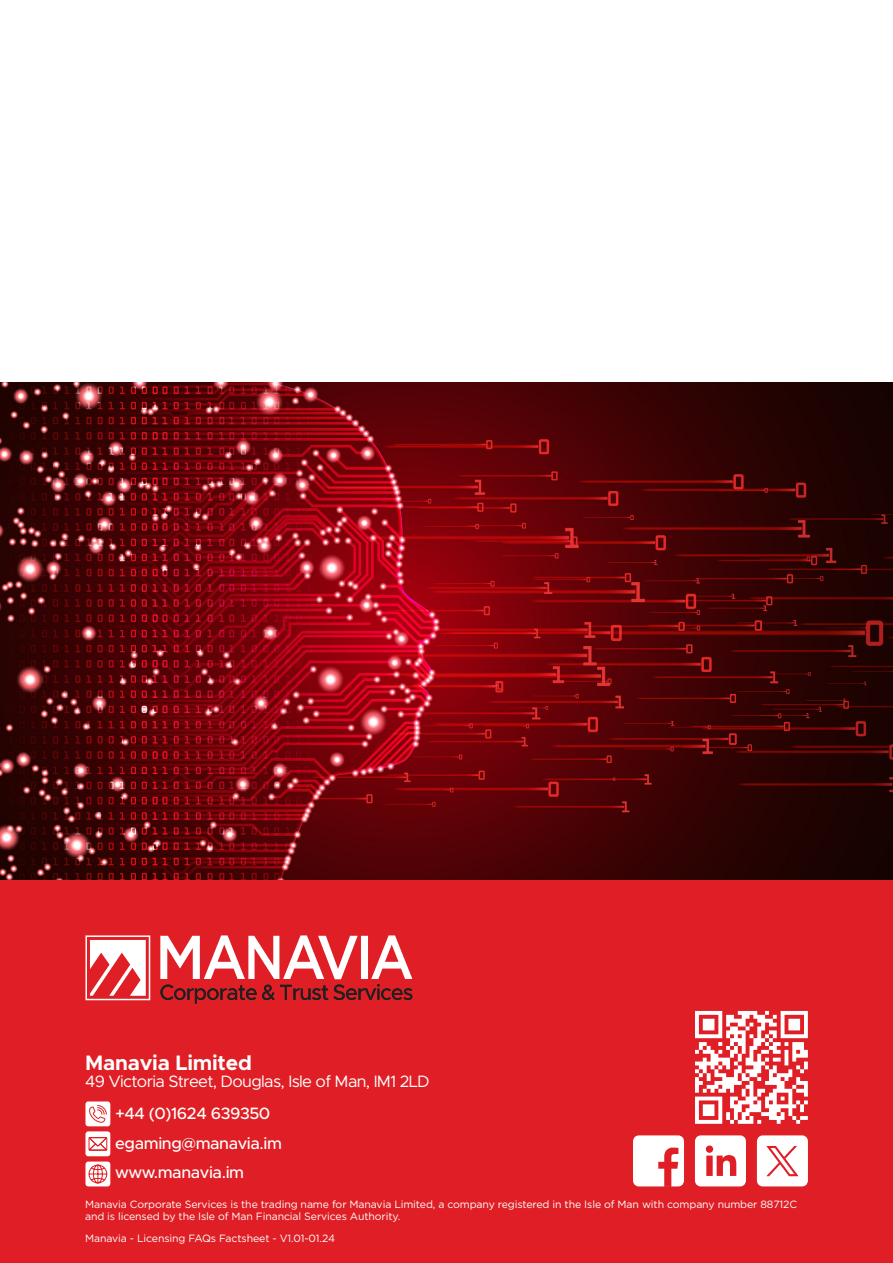
<style>
.page{position:relative;width:893px;height:1263px;background:#fff}
.page>*{position:absolute;margin:0;border:0;box-sizing:border-box;transform-origin:0 0}
.t1{font:700 21px "Metropolis";letter-spacing:-.01em;color:#fff}
.t2{font:500 16.5px "Metropolis";letter-spacing:-.025em;color:#fff}
.t3{font:16.5px "Metropolis";letter-spacing:-.04em;color:#fff}
.t4{font:10.5px/12px "Gotham";letter-spacing:-.01em;color:#fff}
</style>
<div class="page">
<img style="left:0;top:383px;width:893px;height:497px">
<div style="left:0;top:880px;width:893px;height:383px;background:#df1f25"></div>
<svg style="left:85px;top:1101px;width:25px;height:85px"></svg>
<svg style="left:695px;top:1011px;width:113px;height:113px"></svg>
<div style="left:85px;top:935px;width:65px;height:65px;border:2px solid #fff"></div>
<svg style="left:90px;top:940px;width:56px;height:56px"></svg>
<svg style="left:160px;top:935px;width:252px;height:68px"></svg>
<svg style="left:633px;top:1135px;width:51px;height:51px;background:#f9d9da"></svg>
<svg style="left:695px;top:1135px;width:51px;height:51px"></svg>
<svg style="left:757px;top:1135px;width:51px;height:51px;background:#fbe5e6"></svg>
<p class="t1" style="left:85px;top:1049px;width:168px">Manavia Limited</p>
<p class="t3" style="left:85px;top:1071px;width:346px">49 Victoria Street, Douglas, Isle of Man, IM1 2LD</p>
<p class="t2" style="left:115px;top:1103px;width:157px">+44 (0)1624 639350</p>
<p class="t2" style="left:115px;top:1133px;width:168px">egaming@manavia.im</p>
<p class="t2" style="left:115px;top:1162px;width:130px">www.manavia.im</p>
<p class="t4" style="left:85px;top:1198px;width:714px">Manavia Corporate Services is the trading name for Manavia Limited, a company registered in the Isle of Man with company number 88712C and is licensed by the Isle of Man Financial Services Authority.</p>
<p class="t4" style="left:85px;top:1232px;width:252px">Manavia - Licensing FAQs Factsheet - V1.01-01.24</p>
</div>
